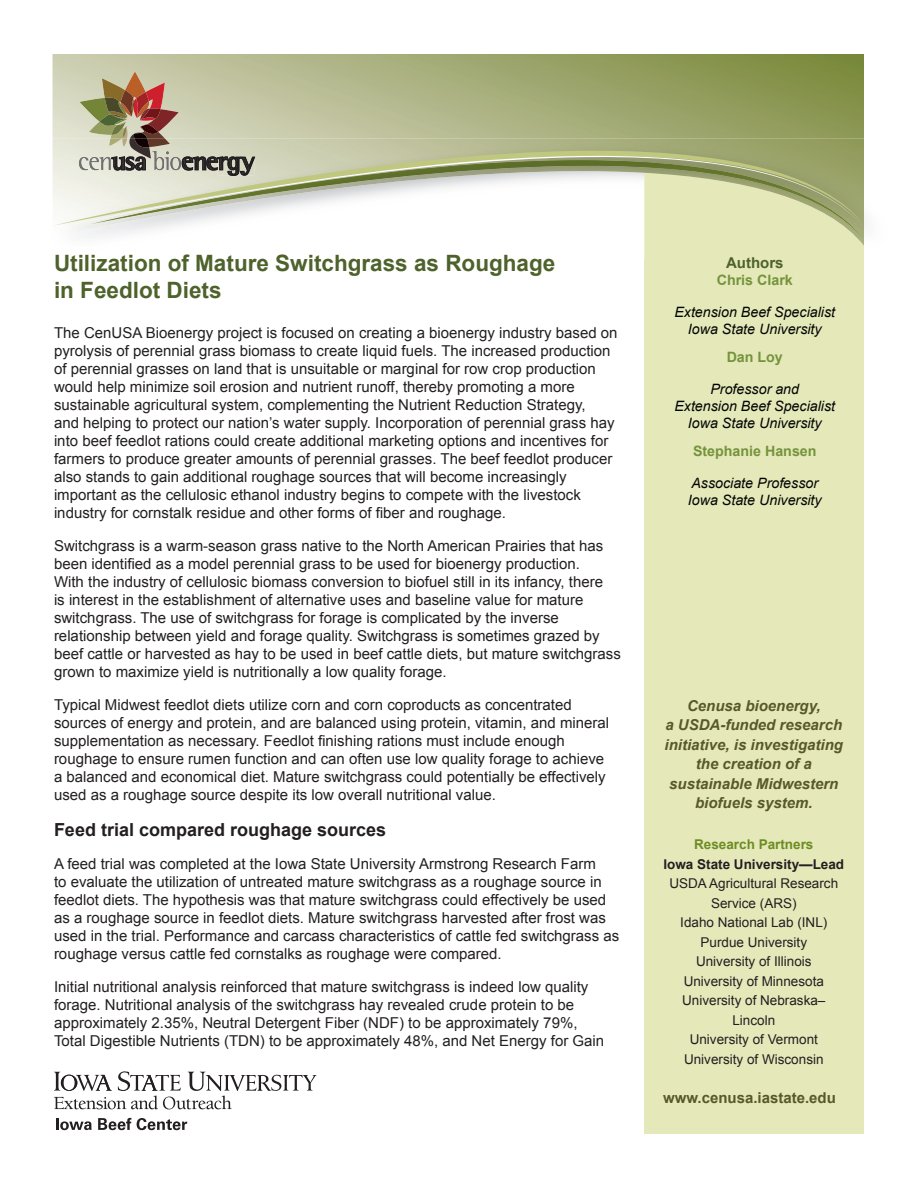
<style>
.page{position:relative;width:918px;height:1188px;background:#fff}
.page>*{position:absolute;margin:0;border:0;box-sizing:border-box;transform-origin:0 0}
.Document_Title{font:700 22.5px/27px "Arial";color:#4e622b}
.Subhead_2{font:700 18px "Arial";color:#231f20}
.Body{font:15px/18px "Arial";color:#231f20}
.t1{font:italic 700 15px/19.5px "Arial";color:#58582a;text-align:center}
.t2{font:700 15px "Arial";color:#58582a}
.t3{font:700 15px "Arial";color:#4e622b}
.t4{font:italic 14.25px/17.1px "Arial";color:#040503;text-align:center}
.t5{font:700 14.25px "Arial";color:#75933c}
.t6{font:13.5px/19.5px "Arial";color:#231f20;text-align:center}
.t7{font:700 13.5px "Arial";color:#231f20}
.t8{font:700 13.5px "Arial";color:#6d8d23}
</style>
<div class="page">
<div style="left:644px;top:147px;width:220px;height:987px;background:#e5e9ba"></div>
<svg style="left:52px;top:54px;width:812px;height:85px;background:#a5ad79"></svg>
<img style="left:52px;top:139px;width:812px;height:107px">
<img style="left:90px;top:229px;width:774px;height:11px">
<svg style="left:79px;top:71px;width:176px;height:80px;background:#b9ae91"></svg>
<svg style="left:52px;top:151px;width:812px;height:4px;background:#bcc096"></svg>
<svg style="left:52px;top:155px;width:812px;height:74px"></svg>
<svg style="left:54px;top:1071px;width:262px;height:38px"></svg>
<svg style="left:56px;top:1118px;width:36px;height:12px"></svg>
<svg style="left:98px;top:1118px;width:33px;height:12px"></svg>
<svg style="left:137px;top:1118px;width:50px;height:12px"></svg>
<p class="Document_Title" style="left:54px;top:251px;width:503px">Utilization of Mature Switchgrass as Roughage in Feedlot Diets</p>
<p class="Body" style="left:54px;top:324px;width:565px">The CenUSA Bioenergy project is focused on creating a bioenergy industry based on pyrolysis of perennial grass biomass to create liquid fuels. The increased production of perennial grasses on land that is unsuitable or marginal for row crop production would help minimize soil erosion and nutrient runoff, thereby promoting a more sustainable agricultural system, complementing the Nutrient Reduction Strategy,<br>and helping to protect our nation’s water supply. Incorporation of perennial grass hay into beef feedlot rations could create additional marketing options and incentives for farmers to produce greater amounts of perennial grasses. The beef feedlot producer also stands to gain additional roughage sources that will become increasingly important as the cellulosic ethanol industry begins to compete with the livestock industry for cornstalk residue and other forms of fiber and roughage.</p>
<p class="Body" style="left:54px;top:537px;width:568px">Switchgrass is a warm-season grass native to the North American Prairies that has been identified as a model perennial grass to be used for bioenergy production.<br>With the industry of cellulosic biomass conversion to biofuel still in its infancy, there<br>is interest in the establishment of alternative uses and baseline value for mature switchgrass. The use of switchgrass for forage is complicated by the inverse relationship between yield and forage quality. Switchgrass is sometimes grazed by beef cattle or harvested as hay to be used in beef cattle diets, but mature switchgrass grown to maximize yield is nutritionally a low quality forage.</p>
<p class="Body" style="left:54px;top:696px;width:557px">Typical Midwest feedlot diets utilize corn and corn coproducts as concentrated sources of energy and protein, and are balanced using protein, vitamin, and mineral supplementation as necessary. Feedlot finishing rations must include enough roughage to ensure rumen function and can often use low quality forage to achieve a balanced and economical diet. Mature switchgrass could potentially be effectively used as a roughage source despite its low overall nutritional value.</p>
<p class="Subhead_2" style="left:54px;top:817px;width:334px">Feed trial compared roughage sources</p>
<p class="Body" style="left:54px;top:855px;width:567px">A feed trial was completed at the Iowa State University Armstrong Research Farm<br>to evaluate the utilization of untreated mature switchgrass as a roughage source in feedlot diets. The hypothesis was that mature switchgrass could effectively be used as a roughage source in feedlot diets. Mature switchgrass harvested after frost was used in the trial. Performance and carcass characteristics of cattle fed switchgrass as roughage versus cattle fed cornstalks as roughage were compared.</p>
<p class="Body" style="left:54px;top:978px;width:552px">Initial nutritional analysis reinforced that mature switchgrass is indeed low quality forage. Nutritional analysis of the switchgrass hay revealed crude protein to be approximately 2.35%, Neutral Detergent Fiber (NDF) to be approximately 79%, Total Digestible Nutrients (TDN) to be approximately 48%, and Net Energy for Gain</p>
<p class="t3" style="left:726px;top:253px;width:59px">Authors</p>
<p class="t5" style="left:717px;top:271px;width:78px">Chris Clark</p>
<p class="t4" style="left:674px;top:304px;width:162px">Extension Beef Specialist<br>Iowa State University</p>
<p class="t5" style="left:727px;top:347px;width:58px">Dan Loy</p>
<p class="t4" style="left:674px;top:381px;width:162px">Professor and<br>Extension Beef Specialist<br>Iowa State University</p>
<p class="t5" style="left:693px;top:441px;width:125px">Stephanie Hansen</p>
<p class="t4" style="left:688px;top:475px;width:135px;text-align:left">Associate Professor<br>Iowa State University</p>
<p class="t1" style="left:665px;top:696px;width:180px">Cenusa bioenergy,<br>a USDA-funded research initiative, is investigating the creation of a sustainable Midwestern biofuels system.</p>
<p class="t8" style="left:694px;top:836px;width:121px">Research Partners</p>
<p class="t7" style="left:663px;top:855px;width:182px">Iowa State University—Lead</p>
<p class="t6" style="left:669px;top:874px;width:170px">USDA Agricultural Research<br>Service (ARS)<br>Idaho National Lab (INL)<br>Purdue University<br>University of Illinois<br>University of Minnesota<br>University of Nebraska–<br>Lincoln<br>University of Vermont<br>University of Wisconsin</p>
<p class="t2" style="left:663px;top:1088px;width:174px">www.cenusa.iastate.edu</p>
</div>
